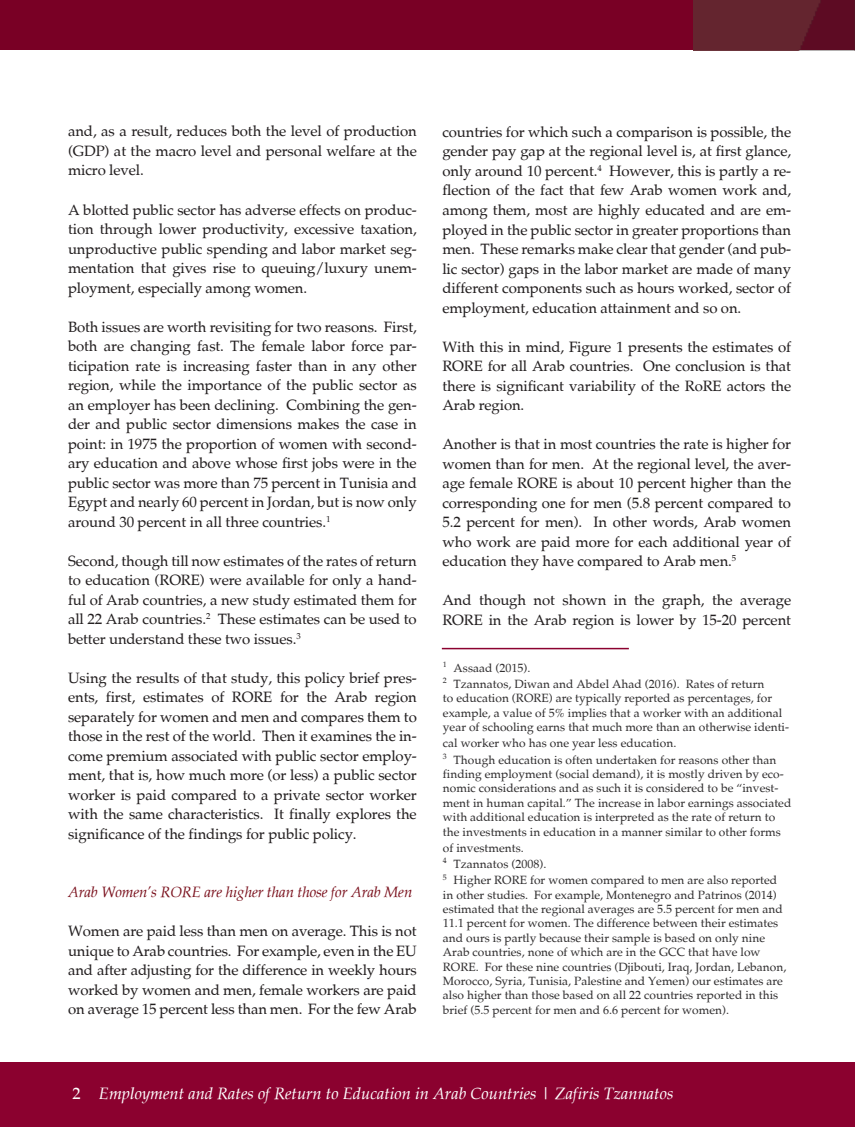
<style>
.page{position:relative;width:855px;height:1127px;background:#fff}
.page>*{position:absolute;margin:0;border:0;box-sizing:border-box;transform-origin:0 0}
.t1{font:italic 16.5px "Palatia";color:#fff}
.references{font:15px/19.5px "Palatia";letter-spacing:-.01em;color:#231f20;text-align:justify}
.references-2{font:italic 15px "Palatia";letter-spacing:-.01em;color:#7b121e}
.t2{font:12px/14.4px "Palatia";color:#312f30}
.s1{font-style:normal}
</style>
<div class="page">
<div style="left:0;top:0;width:855px;height:50px;background:#790025"></div>
<img style="left:693px;top:0;width:162px;height:50px">
<div style="left:0;top:1062px;width:855px;height:65px;background:#8b012f"></div>
<hr style="left:442px;top:648px;width:187px;height:1px;background:#8b012f">
<p class="references" style="left:68px;top:122px;width:350px">and, as a result, reduces both the level of production (GDP) at the macro level and personal welfare at the micro level.</p>
<p class="references" style="left:68px;top:200px;width:350px">A blotted public sector has adverse effects on produc&shy;tion through lower productivity, excessive taxation, unproductive public spending and labor market seg&shy;mentation that gives rise to queuing/luxury unem&shy;ployment, especially among women.</p>
<p class="references" style="left:68px;top:317px;width:350px">Both issues are worth revisiting for two reasons. First, both are changing fast. The female labor force par&shy;ticipation rate is increasing faster than in any other region, while the importance of the public sector as an employer has been declining. Combining the gen&shy;der and public sector dimensions makes the case in point: in 1975 the proportion of women with second&shy;ary education and above whose first jobs were in the public sector was more than 75 percent in Tunisia and Egypt and nearly 60 percent in Jordan, but is now only around 30 percent in all three countries.<sup>1</sup></p>
<p class="references" style="left:68px;top:551px;width:350px">Second, though till now estimates of the rates of return to education (RORE) were available for only a hand&shy;ful of Arab countries, a new study estimated them for all 22 Arab countries.<sup>2</sup> These estimates can be used to better understand these two issues.<sup>3</sup></p>
<p class="references" style="left:68px;top:668px;width:350px">Using the results of that study, this policy brief pres&shy;ents, first, estimates of RORE for the Arab region separately for women and men and compares them to those in the rest of the world. Then it examines the in&shy;come premium associated with public sector employ&shy;ment, that is, how much more (or less) a public sector worker is paid compared to a private sector worker with the same characteristics. It finally explores the significance of the findings for public policy.</p>
<p class="references-2" style="left:68px;top:883px;width:346px">Arab Women’s RORE are higher than those for Arab Men</p>
<p class="references" style="left:68px;top:921px;width:350px">Women are paid less than men on average. This is not unique to Arab countries. For example, even in the EU and after adjusting for the difference in weekly hours worked by women and men, female workers are paid on average 15 percent less than men. For the few Arab</p>
<p class="references" style="left:442px;top:122px;width:350px">countries for which such a comparison is possible, the gender pay gap at the regional level is, at first glance, only around 10 percent.<sup>4</sup> However, this is partly a re&shy;flection of the fact that few Arab women work and, among them, most are highly educated and are em&shy;ployed in the public sector in greater proportions than men. These remarks make clear that gender (and pub&shy;lic sector) gaps in the labor market are made of many different components such as hours worked, sector of employment, education attainment and so on.</p>
<p class="references" style="left:442px;top:337px;width:350px">With this in mind, Figure 1 presents the estimates of RORE for all Arab countries. One conclusion is that there is significant variability of the RoRE actors the Arab region.</p>
<p class="references" style="left:442px;top:434px;width:350px">Another is that in most countries the rate is higher for women than for men. At the regional level, the aver&shy;age female RORE is about 10 percent higher than the corresponding one for men (5.8 percent compared to 5.2 percent for men). In other words, Arab women who work are paid more for each additional year of education they have compared to Arab men.<sup>5</sup></p>
<p class="references" style="left:442px;top:590px;width:350px">And though not shown in the graph, the average<br>RORE in the Arab region is lower by 15-20 percent</p>
<p class="t2" style="left:443px;top:660px;width:89px"><sup>1</sup> Assaad (2015).</p>
<p class="t2" style="left:443px;top:677px;width:348px"><sup>2</sup> Tzannatos, Diwan and Abdel Ahad (2016). Rates of return<br>to education (RORE) are typically reported as percentages, for example, a value of 5% implies that a worker with an additional year of schooling earns that much more than an otherwise identi-</p>
<p class="t2" style="left:443px;top:736px;width:235px">cal worker who has one year less education.</p>
<p class="t2" style="left:443px;top:752px;width:350px"><sup>3</sup> Though education is often undertaken for reasons other than finding employment (social demand), it is mostly driven by eco&shy;nomic considerations and as such it is considered to be “invest&shy;ment in human capital.” The increase in labor earnings associated with additional education is interpreted as the rate of return to the investments in education in a manner similar to other forms</p>
<p class="t2" style="left:443px;top:840px;width:82px">of investments.</p>
<p class="t2" style="left:443px;top:857px;width:105px"><sup>4</sup> Tzannatos (2008).</p>
<p class="t2" style="left:443px;top:873px;width:345px"><sup>5</sup> Higher RORE for women compared to men are also reported in other studies. For example, Montenegro and Patrinos (2014) estimated that the regional averages are 5.5 percent for men and 11.1 percent for women. The difference between their estimates and ours is partly because their sample is based on only nine Arab countries, none of which are in the GCC that have low RORE. For these nine countries (Djibouti, Iraq, Jordan, Lebanon, Morocco, Syria, Tunisia, Palestine and Yemen) our estimates are also higher than those based on all 22 countries reported in this brief (5.5 percent for men and 6.6 percent for women).</p>
<p class="t1" style="left:72px;top:1083px;width:602px"><span class="s1">2</span> Employment and Rates of Return to Education in Arab Countries | Zafiris Tzannatos</p>
</div>
